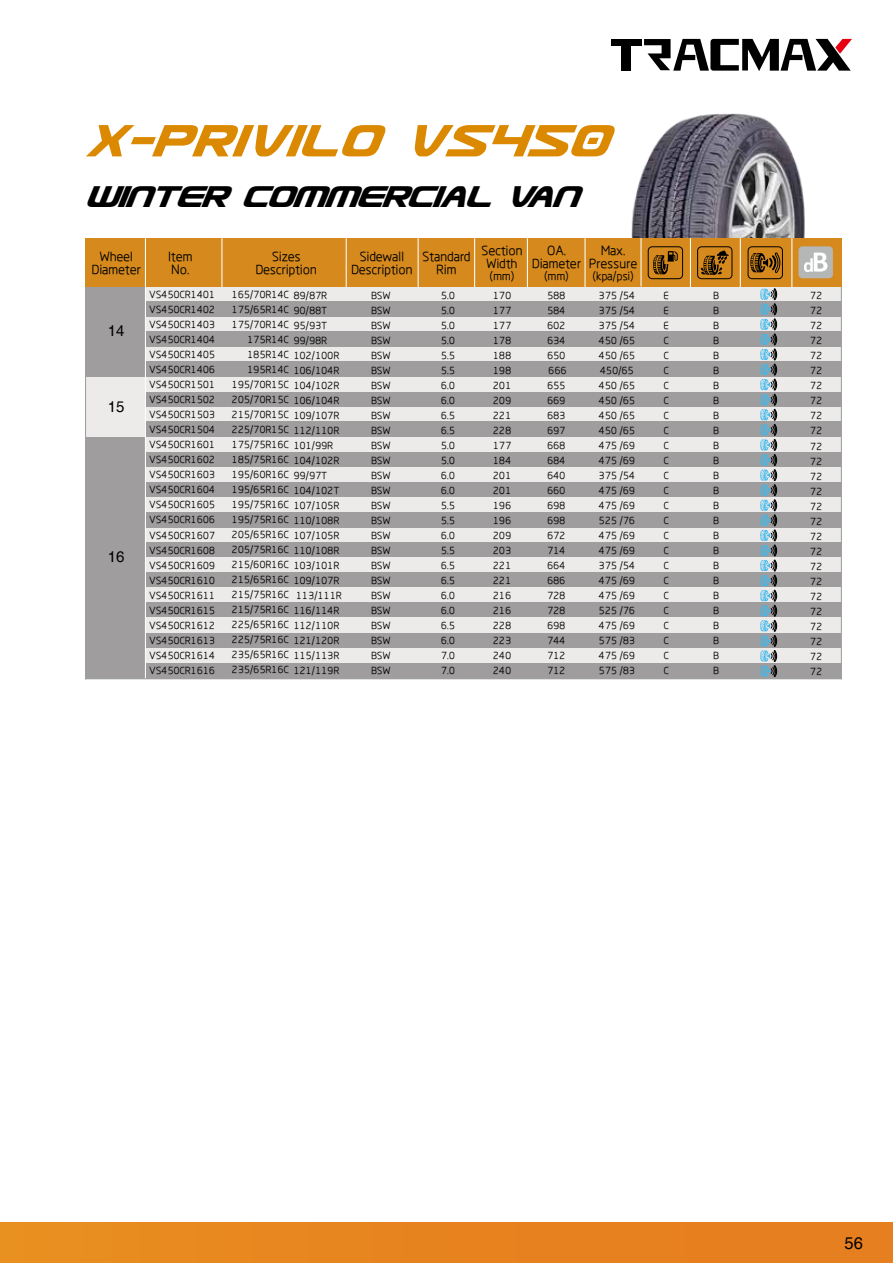
<style>
.page{position:relative;width:893px;height:1263px;background:#fff}
.page>*{position:absolute;margin:0;border:0;box-sizing:border-box;transform-origin:0 0}
.t1{font:italic 54px "Usuzi";color:#db8900}
.t2{font:italic 36px "Usuzi";letter-spacing:-.04em;color:#000}
.t3{font:16.5px "CT Hei Ti SJ";color:#000}
.t4{font:15px "CT Hei Ti SJ";color:#000}
.t5{font:13.5px/13.5px "RTWS Yue Go Trial";letter-spacing:-.025em;color:#000;text-align:center}
.t6{font:12px "RTWS Yue Go Trial";letter-spacing:-.025em;color:#000}
.t7{font:10.5px/15px "RTWS Yue Go Trial";letter-spacing:-.025em;color:#000;text-align:justify}
</style>
<div class="page">
<div style="left:0;top:1222px;width:893px;height:41px;background:#e7831f"></div>
<div style="left:145px;top:633px;width:696px;height:15px;background:#9f9d9d"></div>
<div style="left:145px;top:648px;width:696px;height:15px;background:#ecebea"></div>
<div style="left:145px;top:663px;width:696px;height:15px;background:#9f9d9d"></div>
<img style="left:631px;top:114px;width:174px;height:124px">
<div style="left:145px;top:527px;width:697px;height:15px;background:#ecebea"></div>
<div style="left:145px;top:542px;width:697px;height:15px;background:#9f9d9d"></div>
<div style="left:145px;top:557px;width:697px;height:15px;background:#ecebea"></div>
<div style="left:145px;top:572px;width:697px;height:16px;background:#9f9d9d"></div>
<div style="left:145px;top:588px;width:697px;height:15px;background:#ecebea"></div>
<div style="left:145px;top:602px;width:697px;height:16px;background:#9f9d9d"></div>
<div style="left:145px;top:618px;width:697px;height:15px;background:#ecebea"></div>
<div style="left:85px;top:238px;width:757px;height:49px;background:#d68a1d"></div>
<div style="left:145px;top:287px;width:697px;height:15px;background:#ecebea"></div>
<div style="left:145px;top:302px;width:697px;height:15px;background:#9f9d9d"></div>
<div style="left:145px;top:317px;width:697px;height:15px;background:#ecebea"></div>
<div style="left:145px;top:332px;width:697px;height:15px;background:#9f9d9d"></div>
<div style="left:145px;top:347px;width:697px;height:15px;background:#ecebea"></div>
<div style="left:145px;top:362px;width:697px;height:15px;background:#9f9d9d"></div>
<div style="left:145px;top:377px;width:697px;height:15px;background:#ecebea"></div>
<div style="left:145px;top:392px;width:697px;height:15px;background:#9f9d9d"></div>
<div style="left:145px;top:407px;width:697px;height:15px;background:#ecebea"></div>
<div style="left:145px;top:422px;width:697px;height:15px;background:#9f9d9d"></div>
<div style="left:145px;top:437px;width:697px;height:15px;background:#ecebea"></div>
<div style="left:145px;top:452px;width:697px;height:15px;background:#9f9d9d"></div>
<div style="left:145px;top:467px;width:697px;height:15px;background:#ecebea"></div>
<div style="left:145px;top:482px;width:697px;height:15px;background:#9f9d9d"></div>
<div style="left:145px;top:497px;width:697px;height:15px;background:#ecebea"></div>
<div style="left:145px;top:512px;width:697px;height:15px;background:#9f9d9d"></div>
<hr style="left:221px;top:238px;width:1px;height:49px;background:#faffff">
<hr style="left:346px;top:238px;width:1px;height:49px;background:#faffff">
<hr style="left:418px;top:238px;width:1px;height:49px;background:#faffff">
<hr style="left:474px;top:238px;width:1px;height:49px;background:#faffff">
<hr style="left:527px;top:238px;width:1px;height:49px;background:#faffff">
<hr style="left:584px;top:238px;width:2px;height:49px;background:#faffff">
<hr style="left:640px;top:238px;width:2px;height:48px;background:#faffff">
<hr style="left:690px;top:238px;width:1px;height:49px;background:#faffff">
<hr style="left:740px;top:238px;width:1px;height:49px;background:#faffff">
<svg style="left:700px;top:251px;width:29px;height:24px"></svg>
<div style="left:697px;top:246px;width:35px;height:33px;border:1px solid #000;border-radius:4px"></div>
<svg style="left:750px;top:200px;width:30px;height:73px"></svg>
<div style="left:748px;top:246px;width:35px;height:33px;border:1px solid #000;border-radius:4px"></div>
<svg style="left:653px;top:251px;width:25px;height:23px"></svg>
<div style="left:648px;top:246px;width:35px;height:33px;border:1px solid #000;border-radius:4px"></div>
<div style="left:798px;top:246px;width:35px;height:32px;background:#b5b6b6;border-radius:4px"></div>
<svg style="left:804px;top:253px;width:23px;height:19px"></svg>
<hr style="left:791px;top:238px;width:1px;height:49px;background:#faffff">
<div style="left:85px;top:287px;width:60px;height:90px;background:#9f9d9d"></div>
<div style="left:85px;top:377px;width:60px;height:60px;background:#ecebea"></div>
<div style="left:85px;top:437px;width:61px;height:242px;background:#9f9d9d"></div>
<hr style="left:145px;top:238px;width:1px;height:49px;background:#faffff">
<hr style="left:841px;top:287px;width:1px;height:392px;background:#9fa0a0">
<hr style="left:145px;top:287px;width:1px;height:887px;background:#fff">
<hr style="left:85px;top:678px;width:757px;height:1px;background:#9fa0a0">
<hr style="left:85px;top:287px;width:1px;height:392px;background:#9fa0a0">
<div style="left:611px;top:39px;width:30px;height:6px;background:#000"></div>
<div style="left:621px;top:45px;width:10px;height:26px;background:#000"></div>
<svg style="left:644px;top:39px;width:208px;height:32px"></svg>
<svg style="left:760px;top:289px;width:17px;height:388px"></svg>
<h1 class="t1" style="left:86px;top:112px;width:524px">x-privilo vs450</h1>
<h2 class="t2" style="left:86px;top:178px;width:495px">Winter commercial van</h2>
<p class="t5" style="left:92px;top:250px;width:51px">Wheel<br>Diameter</p>
<h3 class="t4" style="left:108px;top:323px;width:18px">14</h3>
<h3 class="t4" style="left:108px;top:399px;width:18px">15</h3>
<h3 class="t4" style="left:108px;top:549px;width:18px">16</h3>
<p class="t5" style="left:168px;top:250px;width:26px;text-align:left">Item<br>No.</p>
<p class="t5" style="left:255px;top:250px;width:63px">Sizes<br>Description</p>
<p class="t5" style="left:351px;top:250px;width:63px">Sidewall<br>Description</p>
<p class="t5" style="left:422px;top:250px;width:50px">Standard<br>Rim</p>
<p class="t5" style="left:481px;top:244px;width:43px">Section<br>Width</p>
<p class="t6" style="left:490px;top:270px;width:26px">(mm)</p>
<p class="t5" style="left:532px;top:244px;width:51px">OA.<br>Diameter</p>
<p class="t6" style="left:544px;top:270px;width:26px">(mm)</p>
<p class="t5" style="left:589px;top:244px;width:50px">Max.<br>Pressure</p>
<p class="t6" style="left:593px;top:270px;width:43px">(kpa/psi)</p>
<p class="t7" style="left:149px;top:287px;width:67px">VS450CR1401<br>VS450CR1402<br>VS450CR1403<br>VS450CR1404<br>VS450CR1405<br>VS450CR1406<br>VS450CR1501<br>VS450CR1502<br>VS450CR1503<br>VS450CR1504<br>VS450CR1601<br>VS450CR1602<br>VS450CR1603<br>VS450CR1604<br>VS450CR1605<br>VS450CR1606<br>VS450CR1607<br>VS450CR1608<br>VS450CR1609<br>VS450CR1610<br>VS450CR1611<br>VS450CR1615<br>VS450CR1612<br>VS450CR1613<br>VS450CR1614<br>VS450CR1616</p>
<p class="t7" style="left:232px;top:287px;width:97px">165/70R14C 89/87R</p>
<p class="t7" style="left:232px;top:302px;width:97px">175/65R14C 90/88T</p>
<p class="t7" style="left:232px;top:317px;width:97px">175/70R14C 95/93T</p>
<p class="t7" style="left:247px;top:332px;width:82px">175R14C 99/98R</p>
<p class="t7" style="left:247px;top:348px;width:94px">185R14C 102/100R</p>
<p class="t7" style="left:247px;top:363px;width:94px">195R14C 106/104R</p>
<p class="t7" style="left:232px;top:377px;width:109px">195/70R15C 104/102R</p>
<p class="t7" style="left:232px;top:392px;width:109px">205/70R15C 106/104R</p>
<p class="t7" style="left:232px;top:407px;width:109px">215/70R15C 109/107R</p>
<p class="t7" style="left:232px;top:422px;width:109px">225/70R15C 112/110R</p>
<p class="t7" style="left:232px;top:437px;width:103px">175/75R16C 101/99R</p>
<p class="t7" style="left:232px;top:452px;width:109px">185/75R16C 104/102R</p>
<p class="t7" style="left:232px;top:467px;width:97px">195/60R16C 99/97T</p>
<p class="t7" style="left:232px;top:482px;width:109px">195/65R16C 104/102T</p>
<p class="t7" style="left:232px;top:497px;width:109px">195/75R16C 107/105R</p>
<p class="t7" style="left:232px;top:512px;width:109px">195/75R16C 110/108R</p>
<p class="t7" style="left:232px;top:527px;width:109px">205/65R16C 107/105R</p>
<p class="t7" style="left:232px;top:542px;width:109px">205/75R16C 110/108R</p>
<p class="t7" style="left:232px;top:557px;width:109px">215/60R16C 103/101R</p>
<p class="t7" style="left:232px;top:572px;width:109px">215/65R16C 109/107R</p>
<p class="t7" style="left:232px;top:587px;width:59px">215/75R16C</p>
<p class="t7" style="left:232px;top:602px;width:109px">215/75R16C 116/114R</p>
<p class="t7" style="left:232px;top:617px;width:109px">225/65R16C 112/110R</p>
<p class="t7" style="left:232px;top:632px;width:109px">225/75R16C 121/120R</p>
<p class="t7" style="left:232px;top:647px;width:109px">235/65R16C 115/113R</p>
<p class="t7" style="left:232px;top:662px;width:109px">235/65R16C 121/119R</p>
<p class="t7" style="left:296px;top:588px;width:48px">113/111R</p>
<p class="t7" style="left:441px;top:288px;width:16px">5.0<br>5.0<br>5.0<br>5.0<br>5.5<br>5.5<br>6.0<br>6.0<br>6.5<br>6.5<br>5.0<br>5.0<br>6.0<br>6.0<br>5.5<br>5.5<br>6.0<br>5.5<br>6.5<br>6.5<br>6.0<br>6.0<br>6.5<br>6.0<br>7.0<br>7.0</p>
<p class="t7" style="left:493px;top:288px;width:20px">170<br>177<br>177<br>178<br>188<br>198<br>201<br>209<br>221<br>228<br>177<br>184<br>201<br>201<br>196<br>196<br>209<br>203<br>221<br>221<br>216<br>216<br>228<br>223<br>240<br>240</p>
<p class="t7" style="left:547px;top:288px;width:21px">588<br>584<br>602<br>634<br>650<br>666<br>655<br>669<br>683<br>697<br>668<br>684<br>640<br>660<br>698<br>698<br>672<br>714<br>664<br>686<br>728<br>728<br>698<br>744<br>712<br>712</p>
<p class="t7" style="left:599px;top:288px;width:38px">375 /54<br>375 /54<br>375 /54<br>450 /65<br>450 /65<br>450/65<br>450 /65<br>450 /65<br>450 /65<br>450 /65<br>475 /69<br>475 /69<br>375 /54<br>475 /69<br>475 /69<br>525 /76<br>475 /69<br>475 /69<br>375 /54<br>475 /69<br>475 /69<br>525 /76<br>475 /69<br>575 /83<br>475 /69<br>575 /83</p>
<p class="t7" style="left:371px;top:288px;width:21px">BSW BSW BSW BSW BSW BSW BSW BSW BSW BSW BSW BSW BSW BSW BSW BSW BSW BSW BSW BSW BSW BSW BSW BSW BSW BSW</p>
<p class="t7" style="left:713px;top:288px;width:7px">B B B B B B B B B B B B B B B B B B B B B B B B B B</p>
<p class="t7" style="left:663px;top:288px;width:7px">E E E C C C C C C C C C C C C C C C C C C C C C C C</p>
<p class="t7" style="left:810px;top:289px;width:14px">72<br>72<br>72<br>72<br>72<br>72<br>72<br>72<br>72<br>72<br>72<br>72<br>72<br>72<br>72<br>72<br>72<br>72<br>72<br>72<br>72<br>72<br>72<br>72<br>72<br>72</p>
<h3 class="t3" style="left:844px;top:1235px;width:20px">56</h3>
</div>
